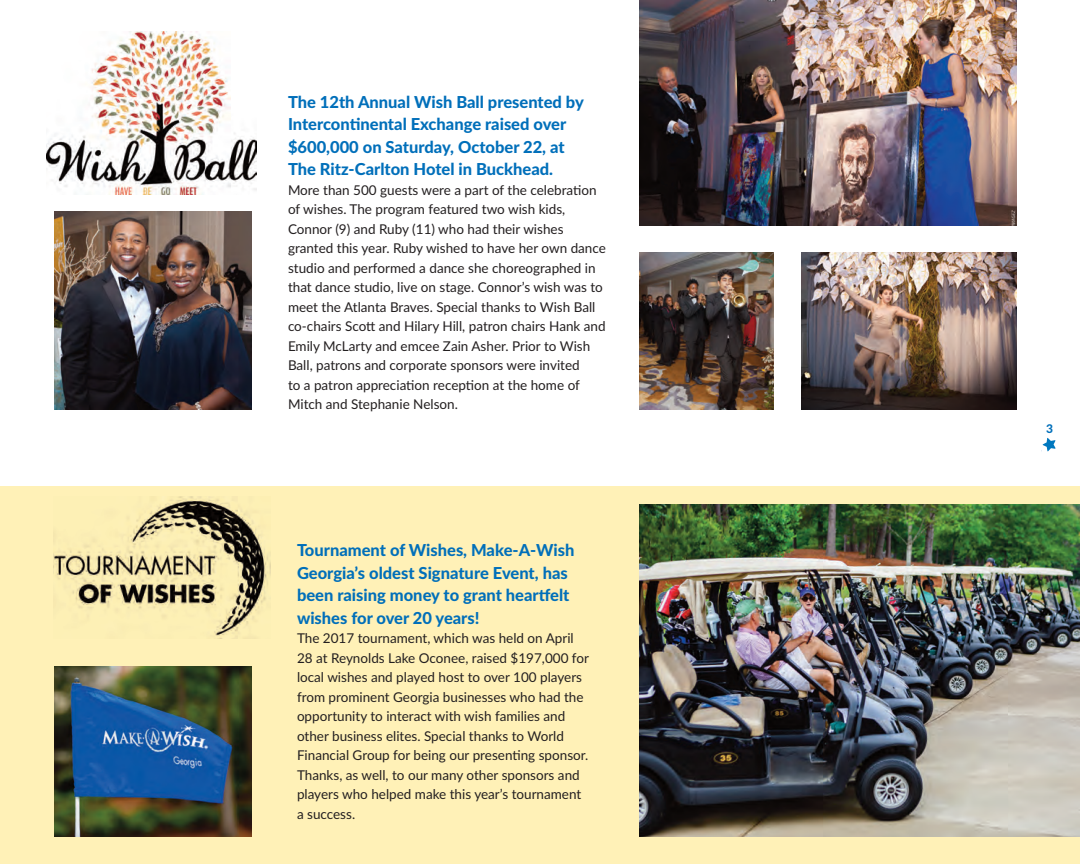
<style>
.page{position:relative;width:1080px;height:864px;background:#fff}
.page>*{position:absolute;margin:0;border:0;box-sizing:border-box;transform-origin:0 0}
.t1{font:800 16.5px/22.5px "Lato";color:#006fba}
.t2{font:13.5px/19.5px "Lato";color:#231f20}
.t3{font:800 12px "Lato";color:#006fba}
</style>
<div class="page">
<div style="left:0;top:486px;width:1080px;height:378px;background:#fff1b7"></div>
<img style="left:53px;top:496px;width:217px;height:143px">
<img style="left:46px;top:32px;width:210px;height:162px">
<svg style="left:1042px;top:437px;width:14px;height:15px"></svg>
<img style="left:639px;top:504px;width:441px;height:333px">
<img style="left:54px;top:212px;width:198px;height:198px">
<img style="left:54px;top:666px;width:198px;height:171px">
<img style="left:639px;top:252px;width:135px;height:158px">
<img style="left:639px;top:0;width:378px;height:225px">
<img style="left:801px;top:252px;width:216px;height:158px">
<p class="t1" style="left:288px;top:91px;width:297px">The 12th Annual Wish Ball presented by intercontinental Exchange raised over $600,000 on saturday, October 22, at The Ritz-carlton hotel in Buckhead.</p>
<p class="t2" style="left:288px;top:180px;width:319px">More than 500 guests were a part of the celebration of wishes. The program featured two wish kids, Connor (9) and Ruby (11) who had their wishes granted this year. Ruby wished to have her own dance studio and performed a dance she choreographed in that dance studio, live on stage. Connor’s wish was to meet the Atlanta Braves. Special thanks to Wish Ball co-chairs Scott and Hilary Hill, patron chairs Hank and Emily McLarty and emcee Zain Asher. Prior to Wish Ball, patrons and corporate sponsors were invited<br>to a patron appreciation reception at the home of Mitch and Stephanie Nelson.</p>
<p class="t1" style="left:297px;top:539px;width:279px">Tournament of Wishes, Make-A-Wish Georgia’s oldest signature Event, has been raising money to grant heartfelt wishes for over 20 years!</p>
<p class="t2" style="left:297px;top:629px;width:294px">The 2017 tournament, which was held on April 28 at Reynolds Lake Oconee, raised $197,000 for local wishes and played host to over 100 players from prominent Georgia businesses who had the opportunity to interact with wish families and other business elites. Special thanks to World Financial Group for being our presenting sponsor.<br>Thanks, as well, to our many other sponsors and players who helped make this year’s tournament a success.</p>
<p class="t3" style="left:1046px;top:422px;width:8px">3</p>
</div>
